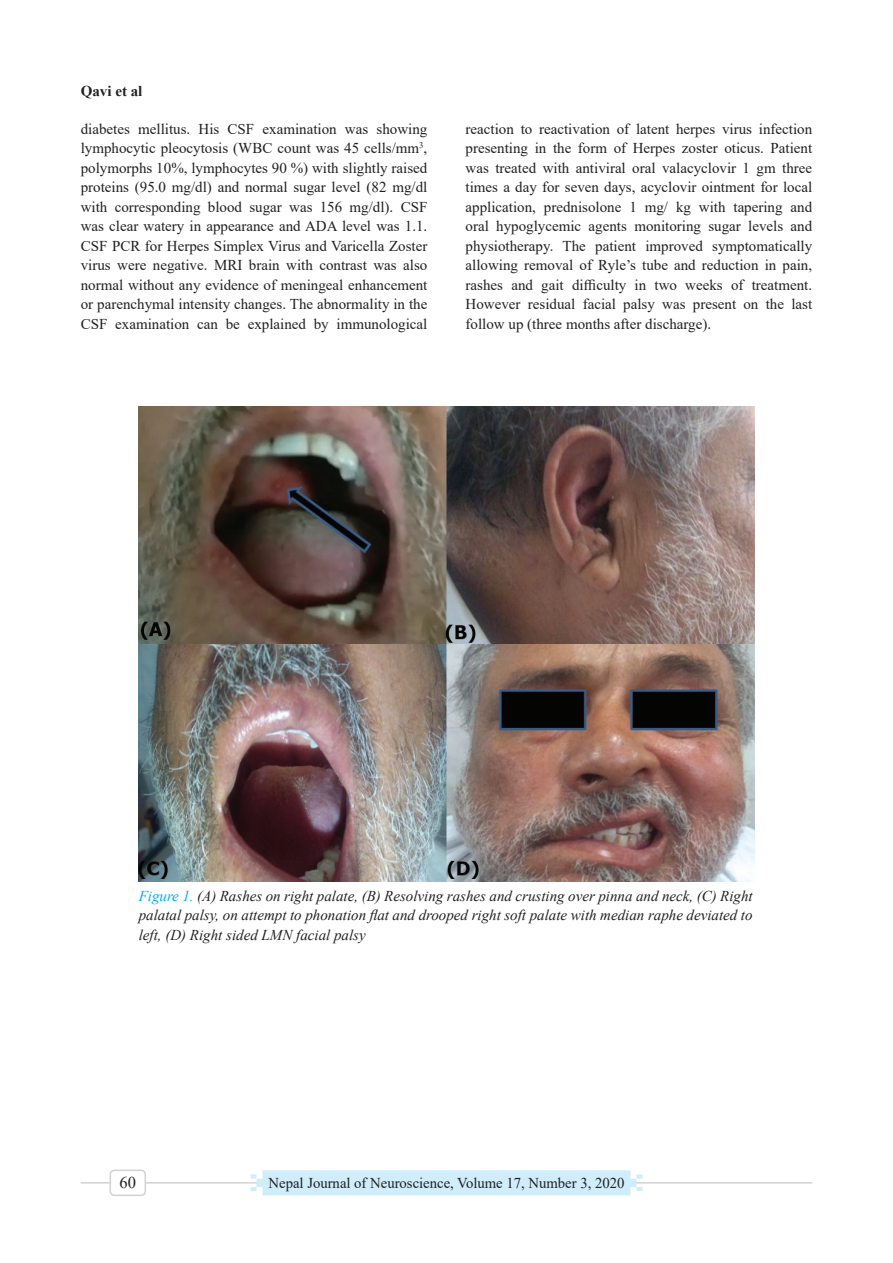
<style>
.page{position:relative;width:893px;height:1263px;background:#fff}
.page>*{position:absolute;margin:0;border:0;box-sizing:border-box;transform-origin:0 0}
.t1{font:16.5px "Times New Roman";color:#231f20}
.t2{font:15px/19.5px "Times New Roman";color:#231f20;text-align:justify}
.t3{font:italic 15px/19.5px "Times New Roman";color:#231f20;text-align:justify}
.t4{font:700 15px "Times New Roman";color:#231f20}
.s1{color:#00aeef}
</style>
<div class="page">
<hr style="left:81px;top:1182px;width:731px;height:1px;background:#d1d2d4">
<svg style="left:244px;top:1170px;width:404px;height:25px;background:#d2eefb"></svg>
<div style="left:110px;top:1170px;width:35px;height:25px;background:#fff;border-radius:4px"></div>
<div style="left:110px;top:1169px;width:36px;height:27px;border:2px solid #d1d2d4;border-radius:4px"></div>
<img style="left:139px;top:406px;width:615px;height:476px">
<p class="t4" style="left:81px;top:80px;width:63px">Qavi et al</p>
<p class="t2" style="left:81px;top:118px;width:348px">diabetes mellitus. His CSF examination was showing lymphocytic pleocytosis (WBC count was 45 cells/mm<sup>3</sup>, polymorphs 10%, lymphocytes 90 %) with slightly raised proteins (95.0 mg/dl) and normal sugar level (82 mg/dl with corresponding blood sugar was 156 mg/dl). CSF was clear watery in appearance and ADA level was 1.1.<br>CSF PCR for Herpes Simplex Virus and Varicella Zoster virus were negative. MRI brain with contrast was also normal without any evidence of meningeal enhancement or parenchymal intensity changes. The abnormality in the CSF examination can be explained by immunological</p>
<p class="t2" style="left:466px;top:118px;width:348px">reaction to reactivation of latent herpes virus infection presenting in the form of Herpes zoster oticus. Patient was treated with antiviral oral valacyclovir 1 gm three times a day for seven days, acyclovir ointment for local application, prednisolone 1 mg/ kg with tapering and oral hypoglycemic agents monitoring sugar levels and physiotherapy. The patient improved symptomatically allowing removal of Ryle’s tube and reduction in pain, rashes and gait difficulty in two weeks of treatment.<br>However residual facial palsy was present on the last follow up (three months after discharge).</p>
<p class="t3" style="left:139px;top:886px;width:615px"><span class="s1">Figure 1.</span> (A) Rashes on right palate, (B) Resolving rashes and crusting over pinna and neck, (C) Right palatal palsy, on attempt to phonation flat and drooped right soft palate with median raphe deviated to left, (D) Right sided LMN facial palsy</p>
<p class="t1" style="left:120px;top:1171px;width:18px">60</p>
<p class="t2" style="left:269px;top:1173px;width:357px">Nepal Journal of Neuroscience, Volume 17, Number 3, 2020</p>
</div>
